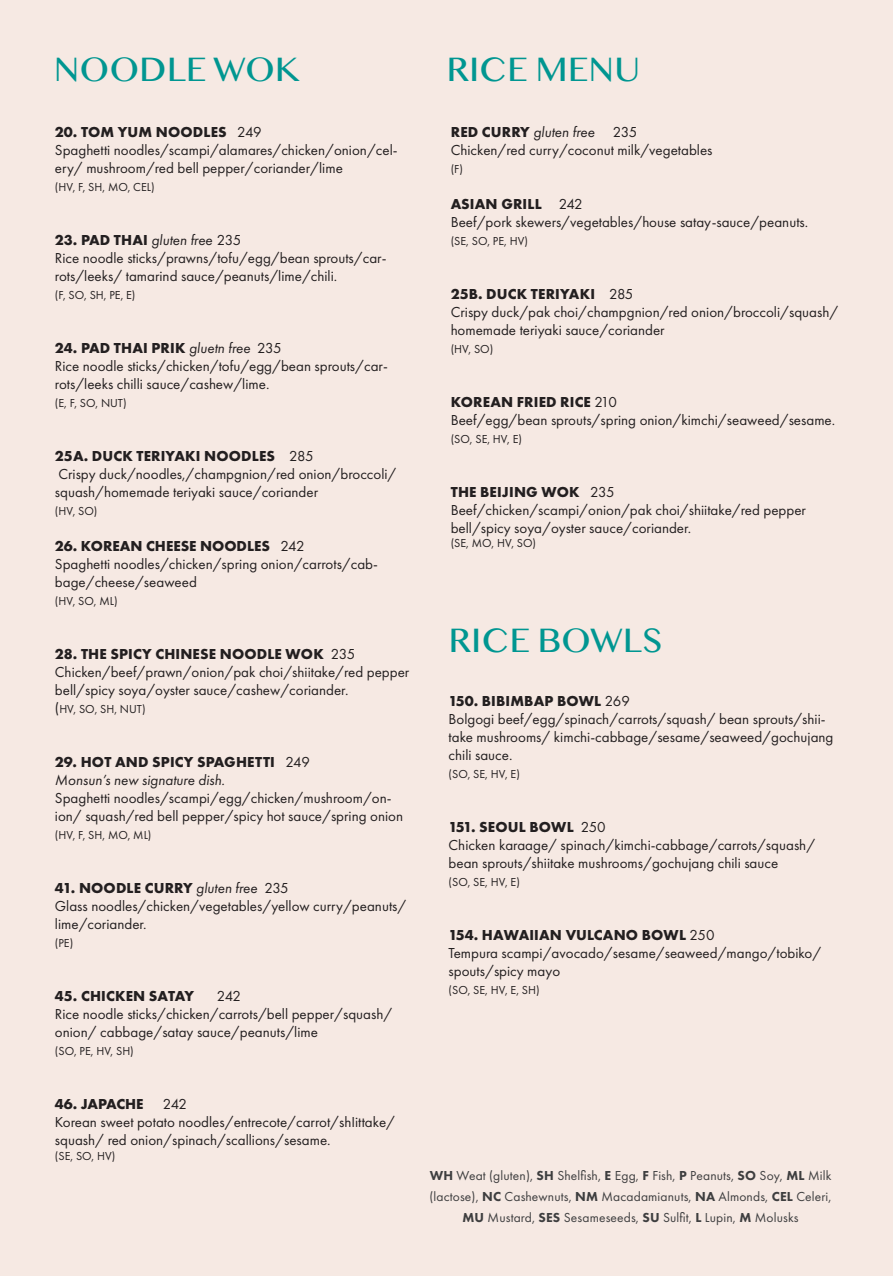
<style>
.page{position:relative;width:893px;height:1276px;background:#fff}
.page>*{position:absolute;margin:0;border:0;box-sizing:border-box;transform-origin:0 0}
.t1{font:36px "Tamil MN";color:#009691}
.t2{font:15px/18px "Futura PT";color:#231f20}
.t3{font:700 15px "Futura PT";letter-spacing:.01em;color:#231f20}
.t4{font:italic 15px "Futura PT";color:#231f20}
.List{font:13.5px/21px "Futura PT";letter-spacing:.01em;color:#3e3e3f;text-align:center}
.t5{font:12px "Futura PT";color:#231f20}
.s1{font-weight:400}
.s2{font-weight:400;font-style:italic}
.s3{font-weight:700}
.s4{font-style:italic}
.s5{font-size:15px}
.s6{font-weight:700;font-style:normal}
.s7{font-style:normal}
.s8{font-weight:800}
</style>
<div class="page">
<p class="t1" style="left:54px;top:46px;width:248px">NOODLE WOK</p>
<p class="t3" style="left:55px;top:122px;width:208px">20. TOM YUM NOODLES <span class="s1">249</span></p>
<p class="t2" style="left:55px;top:141px;width:344px">Spaghetti noodles/scampi/alamares/chicken/onion/cel&shy;ery/ mushroom/red bell pepper/coriander/lime</p>
<p class="t5" style="left:55px;top:180px;width:101px">(HV, F, SH, MO, CEL)</p>
<p class="t3" style="left:55px;top:230px;width:188px">23. PAD THAI <span class="s2">gluten free</span> <span class="s1">235</span></p>
<p class="t2" style="left:55px;top:249px;width:333px">Rice noodle sticks/prawns/tofu/egg/bean sprouts/car&shy;rots/leeks/ tamarind sauce/peanuts/lime/chili.</p>
<p class="t5" style="left:55px;top:288px;width:82px">(F, SO, SH, PE, E)</p>
<p class="t2" style="left:55px;top:339px;width:334px"><span class="s3">24. PAD THAI PRIK</span> <span class="s4">gluetn free</span> 235<br>Rice noodle sticks/chicken/tofu/egg/bean sprouts/car&shy;rots/leeks chilli sauce/cashew/lime.</p>
<p class="t5" style="left:55px;top:396px;width:73px">(E, F, SO, NUT)</p>
<p class="t3" style="left:55px;top:446px;width:260px">25A. DUCK TERIYAKI NOODLES <span class="s1">285</span></p>
<p class="t2" style="left:55px;top:465px;width:343px">Crispy duck/noodles,/champgnion/red onion/broccoli/ squash/homemade teriyaki sauce/coriander</p>
<p class="t5" style="left:55px;top:504px;width:44px">(HV, SO)</p>
<p class="t3" style="left:55px;top:536px;width:251px">26. KOREAN CHEESE NOODLES <span class="s1">242</span></p>
<p class="t2" style="left:55px;top:555px;width:325px">Spaghetti noodles/chicken/spring onion/carrots/cab&shy;bage/cheese/seaweed</p>
<p class="t5" style="left:55px;top:594px;width:64px">(HV, SO, ML)</p>
<p class="t3" style="left:55px;top:644px;width:302px">28. THE SPICY CHINESE NOODLE WOK <span class="s1">235</span></p>
<p class="t2" style="left:55px;top:663px;width:356px">Chicken/beef/prawn/onion/pak choi/shiitake/red pepper bell/spicy soya/oyster sauce/cashew/coriander.</p>
<p class="t5" style="left:55px;top:702px;width:92px"><span class="s5">(</span>HV, SO, SH, NUT)</p>
<p class="t3" style="left:55px;top:752px;width:256px">29. HOT AND SPICY SPAGHETTI <span class="s1">249</span></p>
<p class="t4" style="left:55px;top:771px;width:171px">Monsun’s new signature dish.</p>
<p class="t2" style="left:55px;top:789px;width:350px">Spaghetti noodles/scampi/egg/chicken/mushroom/on&shy;ion/ squash/red bell pepper/spicy hot sauce/spring onion</p>
<p class="t5" style="left:55px;top:828px;width:98px">(HV, F, SH, MO, ML)</p>
<p class="t2" style="left:55px;top:879px;width:353px"><span class="s3">41. NOODLE CURRY</span> <span class="s4">gluten free</span> 235<br>Glass noodles/chicken/vegetables/yellow curry/peanuts/ lime/coriander.</p>
<p class="t5" style="left:55px;top:936px;width:20px">(PE)</p>
<p class="t3" style="left:55px;top:986px;width:141px">45. CHICKEN SATAY</p>
<p class="t2" style="left:217px;top:987px;width:26px">242</p>
<p class="t2" style="left:55px;top:1005px;width:339px">Rice noodle sticks/chicken/carrots/bell pepper/squash/ onion/ cabbage/satay sauce/peanuts/lime</p>
<p class="t5" style="left:55px;top:1044px;width:80px">(SO, PE, HV, SH)</p>
<p class="t2" style="left:55px;top:1095px;width:342px;text-indent:108px">242<br>Korean sweet potato noodles/entrecote/carrot/shIittake/ squash/ red onion/spinach/scallions/sesame.</p>
<p class="t5" style="left:55px;top:1148px;width:62px">(SE, SO, HV)</p>
<p class="t3" style="left:55px;top:1094px;width:90px">46. JAPACHE</p>
<p class="t1" style="left:446px;top:46px;width:195px">RICE MENU</p>
<p class="t4" style="left:451px;top:123px;width:188px"><span class="s6">RED CURRY</span> gluten free <span class="s7">235</span></p>
<p class="t2" style="left:451px;top:141px;width:263px">Chicken/red curry/coconut milk/vegetables</p>
<p class="t5" style="left:451px;top:162px;width:14px">(F)</p>
<p class="t2" style="left:451px;top:195px;width:359px"><span class="s3">ASIAN GRILL</span> 242<br>Beef/pork skewers/vegetables/house satay-sauce/peanuts.</p>
<p class="t5" style="left:451px;top:234px;width:79px">(SE, SO, PE, HV)</p>
<p class="t3" style="left:451px;top:284px;width:184px">25B. DUCK TERIYAKI <span class="s1">285</span></p>
<p class="t2" style="left:451px;top:303px;width:389px">Crispy duck/pak choi/champgnion/red onion/broccoli/squash/ homemade teriyaki sauce/coriander</p>
<p class="t5" style="left:451px;top:342px;width:44px">(HV, SO)</p>
<p class="t2" style="left:451px;top:393px;width:386px"><span class="s3">KOREAN FRIED RICE</span> 210<br>Beef/egg/bean sprouts/spring onion/kimchi/seaweed/sesame.</p>
<p class="t5" style="left:451px;top:432px;width:73px">(SO, SE, HV, E)</p>
<p class="t2" style="left:451px;top:483px;width:357px"><span class="s3">THE BEIJING WOK</span> 235<br>Beef/chicken/scampi/onion/pak choi/shiitake/red pepper bell/spicy soya/oyster sauce/coriander.</p>
<p class="t5" style="left:451px;top:536px;width:87px">(SE, MO, HV, SO)</p>
<p class="t1" style="left:449px;top:617px;width:216px">RICE BOWLS</p>
<p class="t2" style="left:449px;top:692px;width:386px"><span class="s3">150. BIBIMBAP BOWL</span> 269<br>Bolgogi beef/egg/spinach/carrots/squash/ bean sprouts/shii&shy;take mushrooms/ kimchi-cabbage/sesame/seaweed/gochujang chili sauce.</p>
<p class="t5" style="left:449px;top:766px;width:73px">(SO, SE, HV, E)</p>
<p class="t3" style="left:449px;top:817px;width:159px">151. SEOUL BOWL <span class="s1">250</span></p>
<p class="t2" style="left:449px;top:836px;width:368px">Chicken karaage/ spinach/kimchi-cabbage/carrots/squash/ bean sprouts/shiitake mushrooms/gochujang chili sauce</p>
<p class="t5" style="left:449px;top:874px;width:73px">(SO, SE, HV, E)</p>
<p class="t2" style="left:449px;top:926px;width:374px"><span class="s3">154. HAWAIIAN VULCANO BOWL</span> 250<br>Tempura scampi/avocado/sesame/seaweed/mango/tobiko/</p>
<p class="t2" style="left:449px;top:962px;width:113px">spouts/spicy mayo</p>
<p class="t5" style="left:449px;top:982px;width:92px">(SO, SE, HV, E, SH)</p>
<p class="List" style="left:429px;top:1165px;width:404px"><span class="s8">WH</span> Weat (gluten), <span class="s8">SH</span> Shelfish, <span class="s8">E</span> Egg, <span class="s8">F</span> Fish, <span class="s8">P</span> Peanuts, <span class="s8">SO</span> Soy, <span class="s8">ML</span> Milk (lactose), <span class="s8">NC</span> Cashewnuts, <span class="s8">NM</span> Macadamianuts, <span class="s8">NA</span> Almonds, <span class="s8">CEL</span> Celeri,<br><span class="s8">MU</span> Mustard, <span class="s8">SES</span> Sesameseeds, <span class="s8">SU</span> Sulfit, <span class="s8">L</span> Lupin, <span class="s8">M</span> Molusks</p>
</div>
